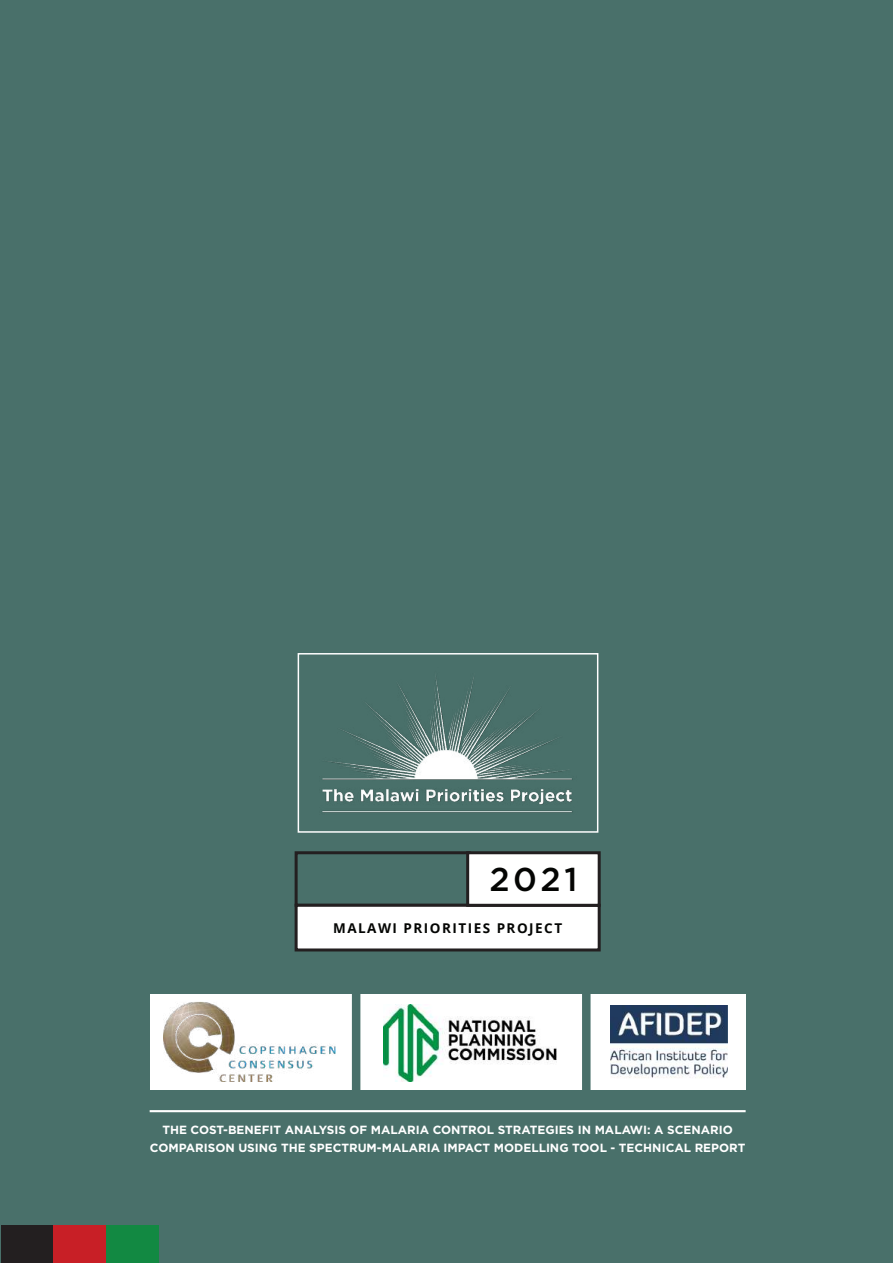
<style>
.page{position:relative;width:893px;height:1263px;background:#49706a}
.page>*{position:absolute;margin:0;border:0;box-sizing:border-box;transform-origin:0 0}
.t1{font:500 33px "Gotham";color:#040503}
.t2{font:700 13.5px "Open Sans";letter-spacing:.11em;color:#040503}
.t3{font:700 11.85px/18px "Gotham";color:#fff;text-align:center}
</style>
<div class="page">
<hr style="left:150px;top:1110px;width:596px;height:2px;background:#fff">
<div style="left:295px;top:851px;width:176px;height:56px;border:3px solid #231f20"></div>
<div style="left:296px;top:905px;width:303px;height:45px;background:#fff"></div>
<div style="left:295px;top:904px;width:306px;height:47px;border:3px solid #231f20"></div>
<div style="left:468px;top:853px;width:131px;height:52px;background:#fff"></div>
<div style="left:466px;top:851px;width:135px;height:56px;border:3px solid #231f20"></div>
<div style="left:1px;top:1225px;width:78px;height:38px;background:#231f20"></div>
<div style="left:54px;top:1225px;width:65px;height:38px;background:#c81f26"></div>
<div style="left:106px;top:1225px;width:53px;height:38px;background:#128942"></div>
<div style="left:150px;top:994px;width:596px;height:95px;background:#fff"></div>
<img style="left:610px;top:1006px;width:117px;height:72px">
<img style="left:383px;top:1004px;width:173px;height:77px">
<img style="left:164px;top:1001px;width:171px;height:81px">
<div style="left:298px;top:653px;width:300px;height:180px;border:1px solid #fff"></div>
<img style="left:322px;top:677px;width:251px;height:135px">
<div style="left:352px;top:989px;width:8px;height:115px;background:#49706a"></div>
<div style="left:582px;top:983px;width:8px;height:115px;background:#49706a"></div>
<h1 class="t1" style="left:489px;top:861px;width:89px">2021</h1>
<p class="t2" style="left:333px;top:918px;width:231px">MALAWI PRIORITIES PROJECT</p>
<p class="t3" style="left:150px;top:1121px;width:597px">THE COST-BENEFIT ANALYSIS OF MALARIA CONTROL STRATEGIES IN MALAWI: A SCENARIO<br>COMPARISON USING THE SPECTRUM-MALARIA IMPACT MODELLING TOOL - TECHNICAL REPORT</p>
</div>
